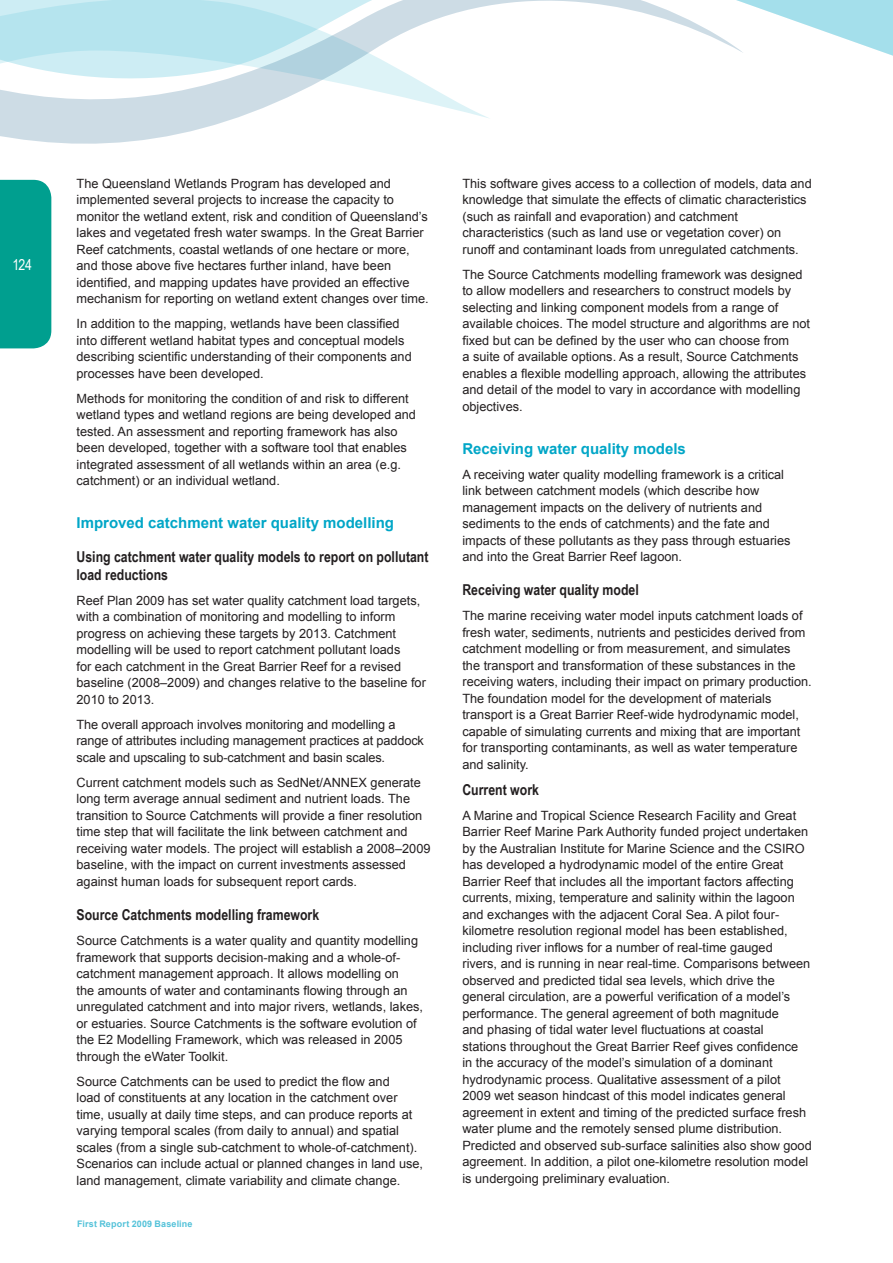
<style>
.page{position:relative;width:893px;height:1263px;background:#fff}
.page>*{position:absolute;margin:0;border:0;box-sizing:border-box;transform-origin:0 0}
.t1{font:700 15px/17.2px "Arial Narrow";color:#231f20}
.t2{font:700 15px "Arial";color:#00a6c7}
.t3{font:15px "Arial Narrow";color:#fff}
.t4{font:12.75px/16.5px "Arial";color:#231f20}
.t5{font:700 9px "Arial";letter-spacing:.015em;color:#54c2d9}
</style>
<div class="page">
<div style="left:0;top:180px;width:51px;height:168px;background:#009f8f"></div>
<svg style="left:0;top:0;width:731px;height:144px"></svg>
<svg style="left:731px;top:0;width:162px;height:56px"></svg>
<p class="t3" style="left:12px;top:256px;width:21px">124</p>
<p class="t4" style="left:77px;top:175px;width:354px">The Queensland Wetlands Program has developed and implemented several projects to increase the capacity to monitor the wetland extent, risk and condition of Queensland’s lakes and vegetated fresh water swamps. In the Great Barrier Reef catchments, coastal wetlands of one hectare or more, and those above five hectares further inland, have been identified, and mapping updates have provided an effective mechanism for reporting on wetland extent changes over time.</p>
<p class="t4" style="left:77px;top:316px;width:337px">In addition to the mapping, wetlands have been classified into different wetland habitat types and conceptual models describing scientific understanding of their components and processes have been developed.</p>
<p class="t4" style="left:77px;top:390px;width:341px">Methods for monitoring the condition of and risk to different wetland types and wetland regions are being developed and tested. An assessment and reporting framework has also been developed, together with a software tool that enables integrated assessment of all wetlands within an area (e.g. catchment) or an individual wetland.</p>
<p class="t2" style="left:77px;top:514px;width:319px">Improved catchment water quality modelling</p>
<p class="t1" style="left:77px;top:548px;width:353px">Using catchment water quality models to report on pollutant load reductions</p>
<p class="t4" style="left:77px;top:592px;width:351px">Reef Plan 2009 has set water quality catchment load targets, with a combination of monitoring and modelling to inform progress on achieving these targets by 2013. Catchment modelling will be used to report catchment pollutant loads<br>for each catchment in the Great Barrier Reef for a revised baseline (2008–2009) and changes relative to the baseline for 2010 to 2013.</p>
<p class="t4" style="left:77px;top:716px;width:349px">The overall approach involves monitoring and modelling a range of attributes including management practices at paddock scale and upscaling to sub-catchment and basin scales.</p>
<p class="t4" style="left:77px;top:774px;width:355px">Current catchment models such as SedNet/ANNEX generate long term average annual sediment and nutrient loads. The transition to Source Catchments will provide a finer resolution time step that will facilitate the link between catchment and receiving water models. The project will establish a 2008–2009 baseline, with the impact on current investments assessed against human loads for subsequent report cards.</p>
<p class="t1" style="left:77px;top:906px;width:244px">Source Catchments modelling framework</p>
<p class="t4" style="left:77px;top:932px;width:348px">Source Catchments is a water quality and quantity modelling framework that supports decision-making and a whole-of&shy;catchment management approach. It allows modelling on<br>the amounts of water and contaminants flowing through an unregulated catchment and into major rivers, wetlands, lakes, or estuaries. Source Catchments is the software evolution of the E2 Modelling Framework, which was released in 2005 through the eWater Toolkit.</p>
<p class="t4" style="left:77px;top:1073px;width:348px">Source Catchments can be used to predict the flow and<br>load of constituents at any location in the catchment over time, usually at daily time steps, and can produce reports at varying temporal scales (from daily to annual) and spatial scales (from a single sub-catchment to whole-of-catchment).<br>Scenarios can include actual or planned changes in land use, land management, climate variability and climate change.</p>
<p class="t5" style="left:77px;top:1219px;width:117px">First Report 2009 Baseline</p>
<p class="t4" style="left:462px;top:175px;width:351px">This software gives access to a collection of models, data and knowledge that simulate the effects of climatic characteristics (such as rainfall and evaporation) and catchment characteristics (such as land use or vegetation cover) on runoff and contaminant loads from unregulated catchments.</p>
<p class="t4" style="left:462px;top:266px;width:349px">The Source Catchments modelling framework was designed to allow modellers and researchers to construct models by selecting and linking component models from a range of available choices. The model structure and algorithms are not fixed but can be defined by the user who can choose from<br>a suite of available options. As a result, Source Catchments enables a flexible modelling approach, allowing the attributes and detail of the model to vary in accordance with modelling objectives.</p>
<p class="t2" style="left:462px;top:440px;width:225px">Receiving water quality models</p>
<p class="t4" style="left:462px;top:466px;width:330px">A receiving water quality modelling framework is a critical link between catchment models (which describe how management impacts on the delivery of nutrients and sediments to the ends of catchments) and the fate and impacts of these pollutants as they pass through estuaries and into the Great Barrier Reef lagoon.</p>
<p class="t1" style="left:462px;top:581px;width:178px">Receiving water quality model</p>
<p class="t4" style="left:462px;top:608px;width:351px">The marine receiving water model inputs catchment loads of fresh water, sediments, nutrients and pesticides derived from catchment modelling or from measurement, and simulates<br>the transport and transformation of these substances in the receiving waters, including their impact on primary production.<br>The foundation model for the development of materials transport is a Great Barrier Reef-wide hydrodynamic model, capable of simulating currents and mixing that are important for transporting contaminants, as well as water temperature and salinity.</p>
<p class="t1" style="left:462px;top:781px;width:78px">Current work</p>
<p class="t4" style="left:462px;top:807px;width:351px">A Marine and Tropical Science Research Facility and Great Barrier Reef Marine Park Authority funded project undertaken by the Australian Institute for Marine Science and the CSIRO has developed a hydrodynamic model of the entire Great Barrier Reef that includes all the important factors affecting currents, mixing, temperature and salinity within the lagoon and exchanges with the adjacent Coral Sea. A pilot four&shy;kilometre resolution regional model has been established, including river inflows for a number of real-time gauged<br>rivers, and is running in near real-time. Comparisons between observed and predicted tidal sea levels, which drive the general circulation, are a powerful verification of a model’s performance. The general agreement of both magnitude<br>and phasing of tidal water level fluctuations at coastal<br>stations throughout the Great Barrier Reef gives confidence<br>in the accuracy of the model’s simulation of a dominant hydrodynamic process. Qualitative assessment of a pilot 2009 wet season hindcast of this model indicates general agreement in extent and timing of the predicted surface fresh water plume and the remotely sensed plume distribution.<br>Predicted and observed sub-surface salinities also show good agreement. In addition, a pilot one-kilometre resolution model is undergoing preliminary evaluation.</p>
</div>
